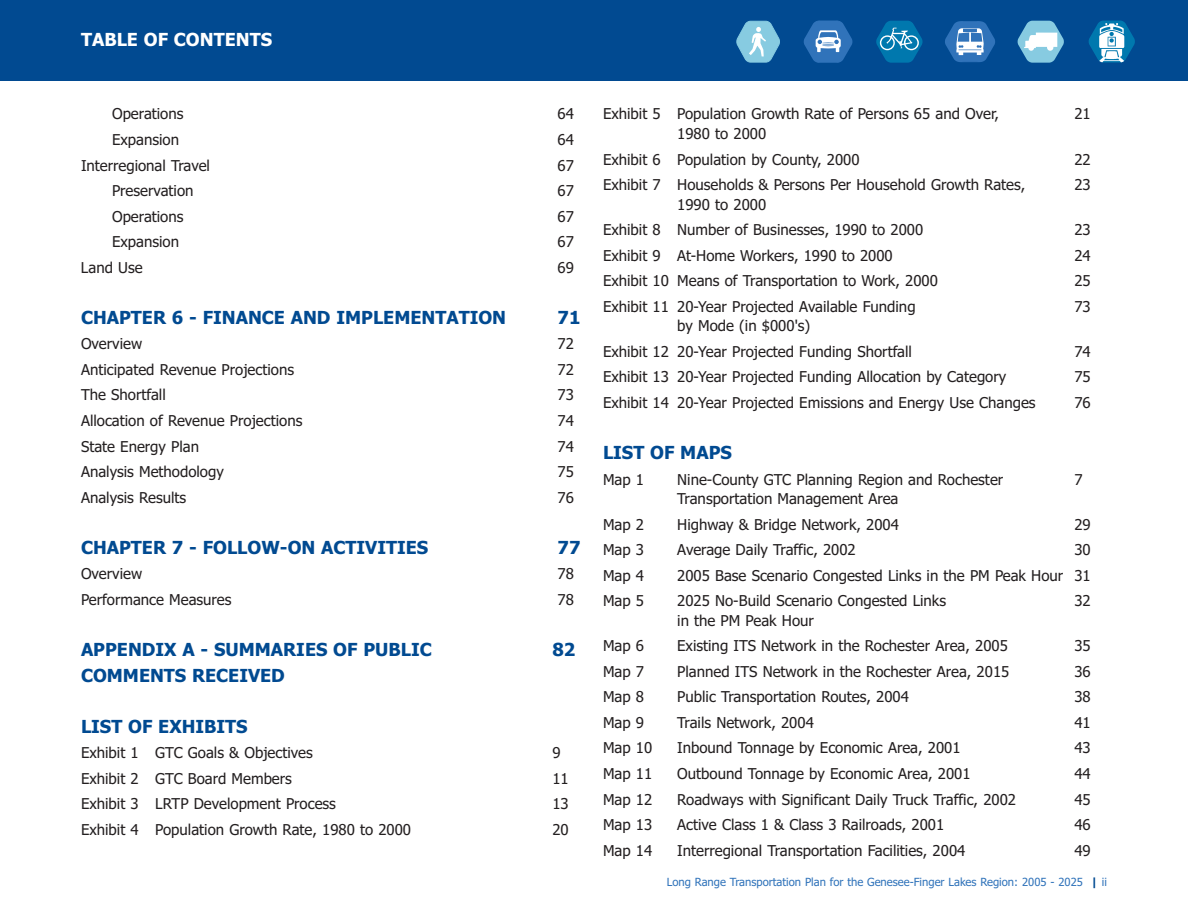
<style>
.page{position:relative;width:1188px;height:918px;background:#fff}
.page>*{position:absolute;margin:0;border:0;box-sizing:border-box;transform-origin:0 0}
.t1{font:700 18px "Tahoma";color:#014a91}
.t2{font:700 18px "Tahoma";color:#fff}
.t3{font:15px/25.5px "Tahoma";color:#231f20}
.t4{font:11.25px "Tahoma";color:#3073ba}
.s1{font-weight:700;color:#014a91}
</style>
<div class="page">
<div style="left:0;top:0;width:1188px;height:81px;background:#014a91"></div>
<svg style="left:945px;top:21px;width:50px;height:41px"></svg>
<svg style="left:737px;top:21px;width:43px;height:42px"></svg>
<svg style="left:803px;top:21px;width:50px;height:42px"></svg>
<svg style="left:876px;top:21px;width:47px;height:42px"></svg>
<svg style="left:1017px;top:21px;width:47px;height:42px"></svg>
<svg style="left:1088px;top:21px;width:47px;height:37px"></svg>
<img style="left:1097px;top:22px;width:29px;height:41px">
<p class="t2" style="left:81px;top:29px;width:193px">TABLE OF CONTENTS</p>
<p class="t3" style="left:112px;top:102px;width:73px">Operations</p>
<p class="t3" style="left:558px;top:102px;width:18px">64</p>
<p class="t3" style="left:112px;top:127px;width:69px">Expansion</p>
<p class="t3" style="left:558px;top:127px;width:18px">64</p>
<p class="t3" style="left:81px;top:153px;width:131px">Interregional Travel</p>
<p class="t3" style="left:558px;top:153px;width:18px">67</p>
<p class="t3" style="left:112px;top:178px;width:83px">Preservation</p>
<p class="t3" style="left:558px;top:178px;width:18px">67</p>
<p class="t3" style="left:112px;top:204px;width:73px">Operations</p>
<p class="t3" style="left:558px;top:204px;width:18px">67</p>
<p class="t3" style="left:112px;top:229px;width:69px">Expansion</p>
<p class="t3" style="left:558px;top:229px;width:18px">67</p>
<p class="t3" style="left:81px;top:255px;width:63px">Land Use</p>
<p class="t3" style="left:558px;top:255px;width:18px">69</p>
<p class="t1" style="left:81px;top:307px;width:427px">CHAPTER 6 - FINANCE AND IMPLEMENTATION</p>
<p class="t1" style="left:558px;top:307px;width:24px">71</p>
<p class="t3" style="left:81px;top:331px;width:63px">Overview</p>
<p class="t3" style="left:558px;top:331px;width:18px">72</p>
<p class="t3" style="left:81px;top:357px;width:215px">Anticipated Revenue Projections</p>
<p class="t3" style="left:558px;top:357px;width:18px">72</p>
<p class="t3" style="left:81px;top:383px;width:86px">The Shortfall</p>
<p class="t3" style="left:558px;top:383px;width:18px">73</p>
<p class="t3" style="left:81px;top:408px;width:223px">Allocation of Revenue Projections</p>
<p class="t3" style="left:558px;top:408px;width:18px">74</p>
<p class="t3" style="left:81px;top:434px;width:120px">State Energy Plan</p>
<p class="t3" style="left:558px;top:434px;width:18px">74</p>
<p class="t3" style="left:81px;top:459px;width:144px">Analysis Methodology</p>
<p class="t3" style="left:558px;top:459px;width:18px">75</p>
<p class="t3" style="left:81px;top:485px;width:107px">Analysis Results</p>
<p class="t3" style="left:558px;top:485px;width:18px">76</p>
<p class="t1" style="left:81px;top:537px;width:349px">CHAPTER 7 - FOLLOW-ON ACTIVITIES</p>
<p class="t1" style="left:558px;top:537px;width:24px">77</p>
<p class="t3" style="left:81px;top:561px;width:63px">Overview</p>
<p class="t3" style="left:558px;top:561px;width:18px">78</p>
<p class="t3" style="left:81px;top:587px;width:152px">Performance Measures</p>
<p class="t3" style="left:558px;top:587px;width:18px">78</p>
<p class="t1" style="left:81px;top:639px;width:352px">APPENDIX A - SUMMARIES OF PUBLIC</p>
<p class="t1" style="left:552px;top:639px;width:24px">82</p>
<p class="t1" style="left:81px;top:665px;width:205px">COMMENTS RECEIVED</p>
<p class="t1" style="left:81px;top:716px;width:168px">LIST OF EXHIBITS</p>
<p class="t3" style="left:81px;top:740px;width:233px">Exhibit 1 GTC Goals &amp; Objectives</p>
<p class="t3" style="left:552px;top:740px;width:10px">9</p>
<p class="t3" style="left:81px;top:766px;width:212px">Exhibit 2 GTC Board Members</p>
<p class="t3" style="left:552px;top:766px;width:18px">11</p>
<p class="t3" style="left:81px;top:791px;width:256px">Exhibit 3 LRTP Development Process</p>
<p class="t3" style="left:552px;top:791px;width:18px">13</p>
<p class="t3" style="left:81px;top:817px;width:332px">Exhibit 4 Population Growth Rate, 1980 to 2000</p>
<p class="t3" style="left:552px;top:817px;width:18px">20</p>
<p class="t3" style="left:603px;top:102px;width:398px">Exhibit 5 Population Growth Rate of Persons 65 and Over,</p>
<p class="t3" style="left:1074px;top:102px;width:18px">21</p>
<p class="t3" style="left:603px;top:121px;width:258px;text-indent:74px">1980 to 2000<br>Exhibit 6 Population by County, 2000</p>
<p class="t3" style="left:1074px;top:147px;width:18px">22</p>
<p class="t3" style="left:603px;top:172px;width:424px">Exhibit 7 Households &amp; Persons Per Household Growth Rates,</p>
<p class="t3" style="left:1074px;top:172px;width:18px">23</p>
<p class="t3" style="left:603px;top:192px;width:322px;text-indent:74px">1990 to 2000<br>Exhibit 8 Number of Businesses, 1990 to 2000</p>
<p class="t3" style="left:1074px;top:217px;width:18px">23</p>
<p class="t3" style="left:603px;top:243px;width:291px">Exhibit 9 At-Home Workers, 1990 to 2000</p>
<p class="t3" style="left:1074px;top:243px;width:18px">24</p>
<p class="t3" style="left:603px;top:268px;width:336px">Exhibit 10 Means of Transportation to Work, 2000</p>
<p class="t3" style="left:1074px;top:268px;width:18px">25</p>
<p class="t3" style="left:603px;top:294px;width:314px">Exhibit 11 20-Year Projected Available Funding</p>
<p class="t3" style="left:1074px;top:294px;width:18px">73</p>
<p class="t3" style="left:603px;top:313px;width:311px;text-indent:74px">by Mode (in $000's)<br>Exhibit 12 20-Year Projected Funding Shortfall</p>
<p class="t3" style="left:1074px;top:339px;width:18px">74</p>
<p class="t3" style="left:603px;top:364px;width:405px">Exhibit 13 20-Year Projected Funding Allocation by Category</p>
<p class="t3" style="left:1074px;top:364px;width:18px">75</p>
<p class="t3" style="left:603px;top:390px;width:434px">Exhibit 14 20-Year Projected Emissions and Energy Use Changes</p>
<p class="t3" style="left:1074px;top:390px;width:18px">76</p>
<p class="t1" style="left:603px;top:442px;width:130px">LIST OF MAPS</p>
<p class="t3" style="left:603px;top:467px;width:43px">Map 1</p>
<p class="t3" style="left:677px;top:467px;width:328px">Nine-County GTC Planning Region and Rochester</p>
<p class="t3" style="left:1074px;top:467px;width:10px">7</p>
<p class="t3" style="left:677px;top:486px;width:223px">Transportation Management Area</p>
<p class="t3" style="left:603px;top:512px;width:43px">Map 2</p>
<p class="t3" style="left:677px;top:512px;width:223px">Highway &amp; Bridge Network, 2004</p>
<p class="t3" style="left:1074px;top:512px;width:18px">29</p>
<p class="t3" style="left:603px;top:537px;width:43px">Map 3</p>
<p class="t3" style="left:677px;top:537px;width:180px">Average Daily Traffic, 2002</p>
<p class="t3" style="left:1074px;top:537px;width:18px">30</p>
<p class="t3" style="left:603px;top:563px;width:43px">Map 4</p>
<p class="t3" style="left:677px;top:563px;width:415px">2005 Base Scenario Congested Links in the PM Peak Hour 31</p>
<p class="t3" style="left:603px;top:588px;width:43px">Map 5</p>
<p class="t3" style="left:677px;top:588px;width:270px">2025 No-Build Scenario Congested Links</p>
<p class="t3" style="left:1074px;top:588px;width:18px">32</p>
<p class="t3" style="left:677px;top:608px;width:138px">in the PM Peak Hour</p>
<p class="t3" style="left:603px;top:633px;width:43px">Map 6</p>
<p class="t3" style="left:677px;top:633px;width:332px">Existing ITS Network in the Rochester Area, 2005</p>
<p class="t3" style="left:1074px;top:633px;width:18px">35</p>
<p class="t3" style="left:603px;top:659px;width:43px">Map 7</p>
<p class="t3" style="left:677px;top:659px;width:334px">Planned ITS Network in the Rochester Area, 2015</p>
<p class="t3" style="left:1074px;top:659px;width:18px">36</p>
<p class="t3" style="left:603px;top:684px;width:43px">Map 8</p>
<p class="t3" style="left:677px;top:684px;width:233px">Public Transportation Routes, 2004</p>
<p class="t3" style="left:1074px;top:684px;width:18px">38</p>
<p class="t3" style="left:603px;top:710px;width:43px">Map 9</p>
<p class="t3" style="left:677px;top:710px;width:138px">Trails Network, 2004</p>
<p class="t3" style="left:1074px;top:710px;width:18px">41</p>
<p class="t3" style="left:603px;top:736px;width:51px">Map 10</p>
<p class="t3" style="left:677px;top:736px;width:285px">Inbound Tonnage by Economic Area, 2001</p>
<p class="t3" style="left:1074px;top:736px;width:18px">43</p>
<p class="t3" style="left:603px;top:761px;width:51px">Map 11</p>
<p class="t3" style="left:677px;top:761px;width:295px">Outbound Tonnage by Economic Area, 2001</p>
<p class="t3" style="left:1074px;top:761px;width:18px">44</p>
<p class="t3" style="left:603px;top:787px;width:51px">Map 12</p>
<p class="t3" style="left:677px;top:787px;width:340px">Roadways with Significant Daily Truck Traffic, 2002</p>
<p class="t3" style="left:1074px;top:787px;width:18px">45</p>
<p class="t3" style="left:603px;top:812px;width:51px">Map 13</p>
<p class="t3" style="left:677px;top:812px;width:269px">Active Class 1 &amp; Class 3 Railroads, 2001</p>
<p class="t3" style="left:1074px;top:812px;width:18px">46</p>
<p class="t3" style="left:603px;top:838px;width:51px">Map 14</p>
<p class="t3" style="left:677px;top:838px;width:290px">Interregional Transportation Facilities, 2004</p>
<p class="t3" style="left:1074px;top:838px;width:18px">49</p>
<p class="t4" style="left:667px;top:876px;width:442px">Long Range Transportation Plan for the Genesee-Finger Lakes Region: 2005 - 2025 <span class="s1">|</span> ii</p>
</div>
